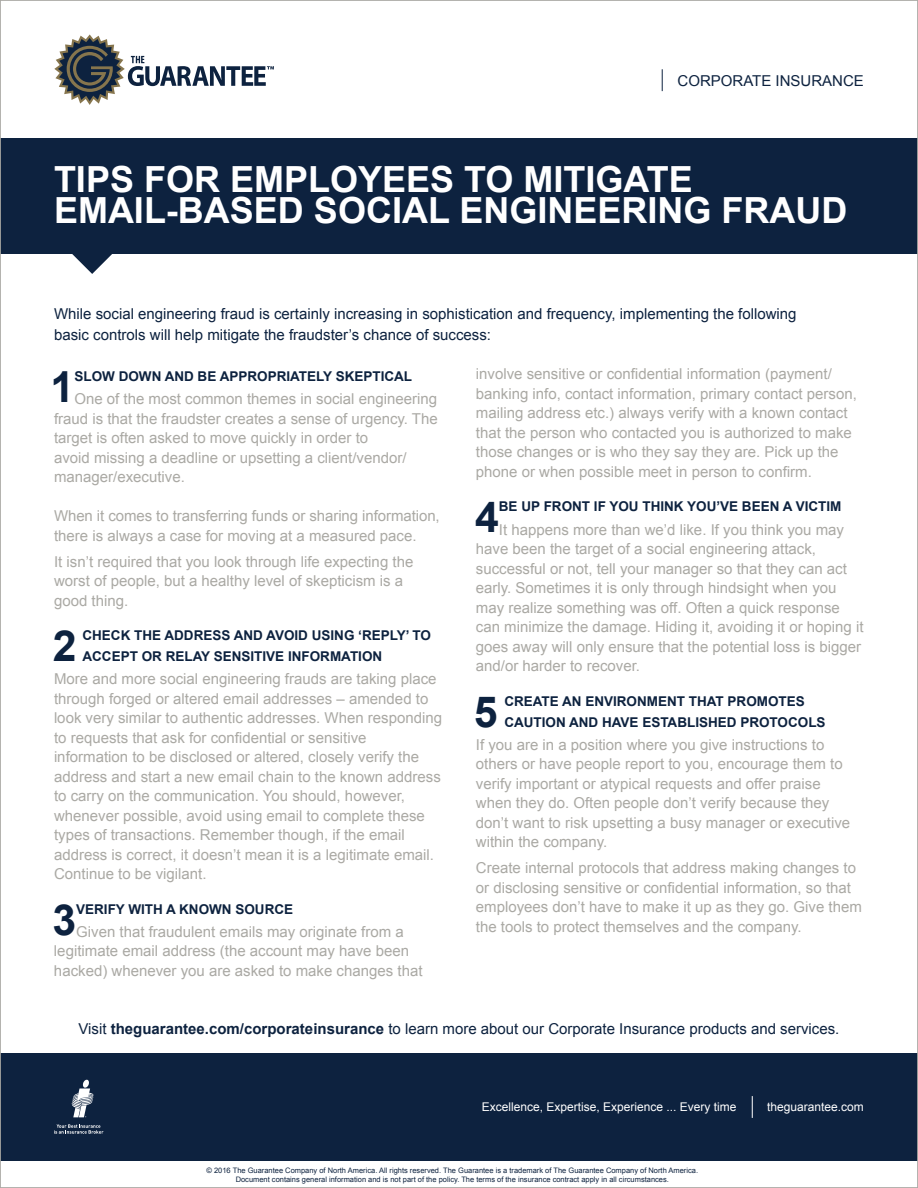
<style>
.page{position:relative;width:918px;height:1188px;background:#fff}
.page>*{position:absolute;margin:0;border:0;box-sizing:border-box;transform-origin:0 0}
.t1{font:700 42.9px "Arial";color:#0d223f}
.t2{font:700 36px/31.5px "Arial";color:#fff}
.t3{font:15px/19.5px "Arial";color:#aaa9a4}
.t4{font:15px/21px "Arial";color:#0d223f}
.t5{font:700 13.5px/21px "Arial";color:#0d223f}
.t6{font:12px "Arial";color:#fff}
.t7{font:7.5px/9px "Arial";color:#0d223f;text-align:center}
.s1{font-weight:700}
</style>
<div class="page">
<svg style="left:54px;top:34px;width:220px;height:71px"></svg>
<svg style="left:662px;top:69px;width:1px;height:22px"></svg>
<div style="left:0;top:1053px;width:918px;height:108px;background:#0d223f"></div>
<svg style="left:54px;top:1124px;width:50px;height:10px"></svg>
<svg style="left:71px;top:1080px;width:23px;height:37px"></svg>
<svg style="left:752px;top:1096px;width:1px;height:22px"></svg>
<svg style="left:72px;top:254px;width:40px;height:20px"></svg>
<div style="left:0;top:138px;width:918px;height:116px;background:#0d223f"></div>
<p class="t4" style="left:678px;top:70px;width:188px">CORPORATE INSURANCE</p>
<h1 class="t2" style="left:54px;top:165px;width:795px">TIPS FOR EMPLOYEES TO MITIGATE<br>EMAIL-BASED SOCIAL ENGINEERING FRAUD</h1>
<p class="t4" style="left:54px;top:303px;width:744px">While social engineering fraud is certainly increasing in sophistication and frequency, implementing the following basic controls will help mitigate the fraudster’s chance of success:</p>
<h2 class="t1" style="left:51px;top:358px;width:25px">1</h2>
<h3 class="t5" style="left:74px;top:366px;width:339px">SLOW DOWN AND BE APPROPRIATELY SKEPTICAL</h3>
<p class="t3" style="left:476px;top:365px;width:382px">involve sensitive or confidential information (payment/ banking info, contact information, primary contact person, mailing address etc.) always verify with a known contact that the person who contacted you is authorized to make those changes or is who they say they are. Pick up the phone or when possible meet in person to confirm.</p>
<h2 class="t1" style="left:475px;top:489px;width:25px">4</h2>
<h3 class="t5" style="left:499px;top:497px;width:344px">BE UP FRONT IF YOU THINK YOU’VE BEEN A VICTIM</h3>
<p class="t3" style="left:54px;top:389px;width:385px;text-indent:20px">One of the most common themes in social engineering fraud is that the fraudster creates a sense of urgency. The target is often asked to move quickly in order to<br>avoid missing a deadline or upsetting a client/vendor/ manager/executive.</p>
<p class="t3" style="left:54px;top:506px;width:387px">When it comes to transferring funds or sharing information, there is always a case for moving at a measured pace.</p>
<p class="t3" style="left:54px;top:552px;width:361px">It isn’t required that you look through life expecting the worst of people, but a healthy level of skepticism is a good thing.</p>
<h2 class="t1" style="left:53px;top:618px;width:25px">2</h2>
<h3 class="t5" style="left:82px;top:625px;width:350px">CHECK THE ADDRESS AND AVOID USING ‘REPLY’ TO<br>ACCEPT OR RELAY SENSITIVE INFORMATION</h3>
<p class="t3" style="left:54px;top:669px;width:390px">More and more social engineering frauds are taking place through forged or altered email addresses – amended to look very similar to authentic addresses. When responding to requests that ask for confidential or sensitive information to be disclosed or altered, closely verify the address and start a new email chain to the known address to carry on the communication. You should, however, whenever possible, avoid using email to complete these types of transactions. Remember though, if the email address is correct, it doesn’t mean it is a legitimate email.<br>Continue to be vigilant.</p>
<h2 class="t1" style="left:52px;top:891px;width:25px">3</h2>
<h3 class="t5" style="left:76px;top:899px;width:218px">VERIFY WITH A KNOWN SOURCE</h3>
<p class="t3" style="left:476px;top:520px;width:389px;text-indent:23px">It happens more than we’d like. If you think you may have been the target of a social engineering attack, successful or not, tell your manager so that they can act early. Sometimes it is only through hindsight when you may realize something was off. Often a quick response can minimize the damage. Hiding it, avoiding it or hoping it goes away will only ensure that the potential loss is bigger and/or harder to recover.</p>
<h2 class="t1" style="left:474px;top:683px;width:25px">5</h2>
<h3 class="t5" style="left:504px;top:691px;width:323px">CREATE AN ENVIRONMENT THAT PROMOTES<br>CAUTION AND HAVE ESTABLISHED PROTOCOLS</h3>
<p class="t3" style="left:476px;top:735px;width:376px">If you are in a position where you give instructions to others or have people report to you, encourage them to verify important or atypical requests and offer praise when they do. Often people don’t verify because they don’t want to risk upsetting a busy manager or executive within the company.</p>
<p class="t3" style="left:476px;top:858px;width:388px">Create internal protocols that address making changes to or disclosing sensitive or confidential information, so that employees don’t have to make it up as they go. Give them the tools to protect themselves and the company.</p>
<p class="t3" style="left:54px;top:922px;width:370px;text-indent:22px">Given that fraudulent emails may originate from a legitimate email address (the account may have been hacked) whenever you are asked to make changes that</p>
<p class="t4" style="left:79px;top:1018px;width:762px">Visit <span class="s1">theguarantee.com/corporateinsurance</span> to learn more about our Corporate Insurance products and services.</p>
<p class="t6" style="left:482px;top:1099px;width:256px">Excellence, Expertise, Experience ... Every time</p>
<p class="t6" style="left:767px;top:1099px;width:98px">theguarantee.com</p>
<p class="t7" style="left:207px;top:1166px;width:493px">© 2016 The Guarantee Company of North America. All rights reserved. The Guarantee is a trademark of The Guarantee Company of North America.<br>Document contains general information and is not part of the policy. The terms of the insurance contract apply in all circumstances.</p>
</div>
